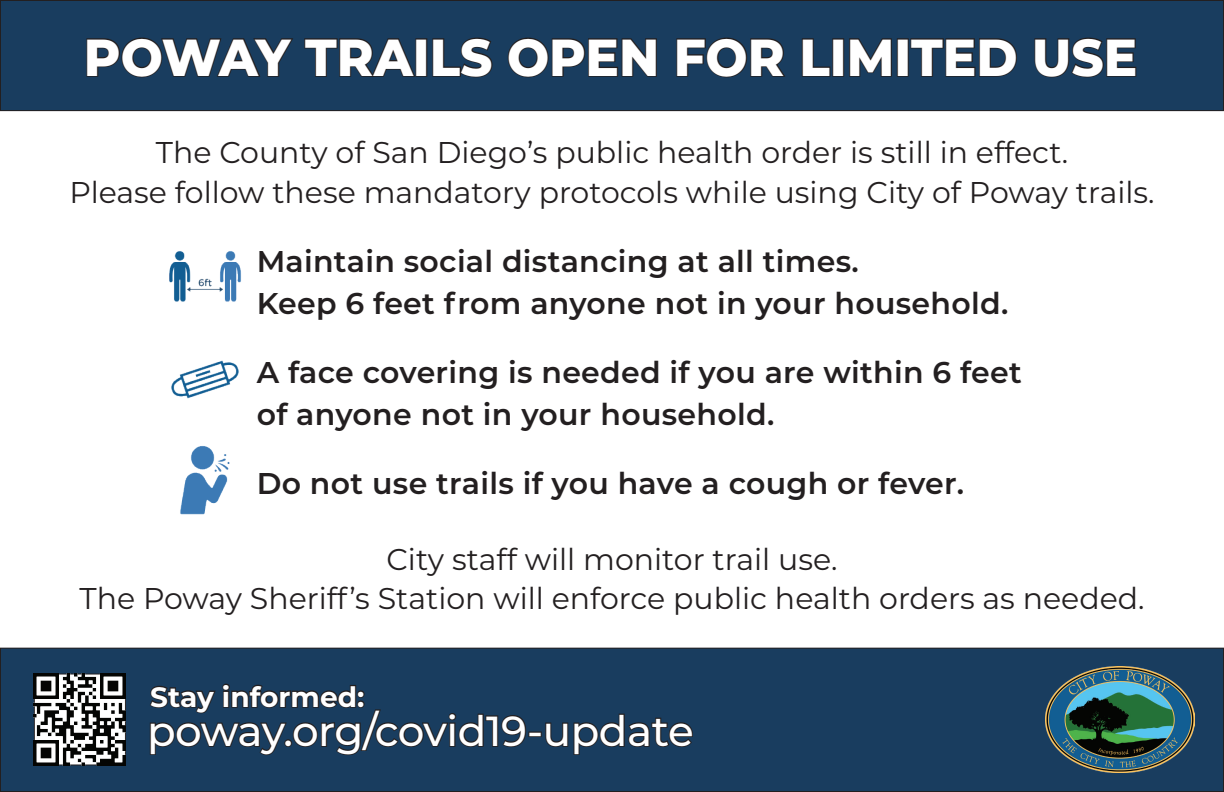
<style>
.page{position:relative;width:1224px;height:792px;background:#fff}
.page>*{position:absolute;margin:0;border:0;box-sizing:border-box;transform-origin:0 0}
.t1{font:800 52px "Montserrat";color:#fff;scale:.96 1}
.t2{font:500 42px "Montserrat";letter-spacing:-.01em;color:#fff}
.t3{font:30px/40px "Montserrat";color:#231f20;text-align:center}
.t4{font:600 30px/42px "Montserrat";letter-spacing:.01em;color:#231f20}
.t5{font:700 28px "Montserrat";color:#fff}
</style>
<div class="page">
<div style="left:0;top:0;width:1223px;height:111px;background:#193d5f"></div>
<div style="left:0;top:0;width:1224px;height:111px;border:1px solid #231f20"></div>
<div style="left:0;top:648px;width:1223px;height:144px;background:#193d5f"></div>
<div style="left:0;top:648px;width:1224px;height:144px;border:1px solid #231f20"></div>
<img style="left:1045px;top:666px;width:149px;height:107px">
<img style="left:34px;top:674px;width:92px;height:92px">
<svg style="left:149px;top:683px;width:377px;height:73px"></svg>
<div style="left:528px;top:732px;width:14px;height:5px;border:2px solid #231f20"></div>
<svg style="left:545px;top:713px;width:148px;height:42px"></svg>
<img style="left:169px;top:251px;width:72px;height:51px">
<img style="left:171px;top:360px;width:68px;height:39px">
<img style="left:180px;top:446px;width:50px;height:69px">
<svg style="left:86px;top:37px;width:207px;height:41px"></svg>
<svg style="left:304px;top:38px;width:111px;height:39px"></svg>
<div style="left:415px;top:38px;width:12px;height:39px;border:2px solid #231f20"></div>
<svg style="left:432px;top:37px;width:61px;height:41px"></svg>
<svg style="left:507px;top:37px;width:150px;height:41px"></svg>
<svg style="left:676px;top:37px;width:109px;height:41px"></svg>
<svg style="left:801px;top:38px;width:30px;height:39px"></svg>
<div style="left:832px;top:38px;width:12px;height:39px;border:2px solid #231f20"></div>
<svg style="left:849px;top:38px;width:43px;height:39px"></svg>
<div style="left:897px;top:38px;width:12px;height:39px;border:2px solid #231f20"></div>
<svg style="left:910px;top:38px;width:107px;height:39px"></svg>
<svg style="left:1034px;top:37px;width:103px;height:41px"></svg>
<h1 class="t1" style="left:84px;top:19px;width:1099px">POWAY TRAILS OPEN FOR LIMITED USE</h1>
<p class="t3" style="left:69px;top:131px;width:1087px">The County of San Diego’s public health order is still in effect.<br>Please follow these mandatory protocols while using City of Poway trails.</p>
<p class="t4" style="left:257px;top:239px;width:753px">Maintain social distancing at all times.<br>Keep 6 feet from anyone not in your household.</p>
<p class="t4" style="left:257px;top:350px;width:767px">A face covering is needed if you are within 6 feet of anyone not in your household.</p>
<p class="t4" style="left:257px;top:461px;width:709px">Do not use trails if you have a cough or fever.</p>
<p class="t3" style="left:79px;top:538px;width:1067px">City staff will monitor trail use.<br>The Poway Sheriff’s Station will enforce public health orders as needed.</p>
<p class="t5" style="left:150px;top:677px;width:216px">Stay informed:</p>
<h2 class="t2" style="left:147px;top:702px;width:548px">poway.org/covid19-update</h2>
</div>
